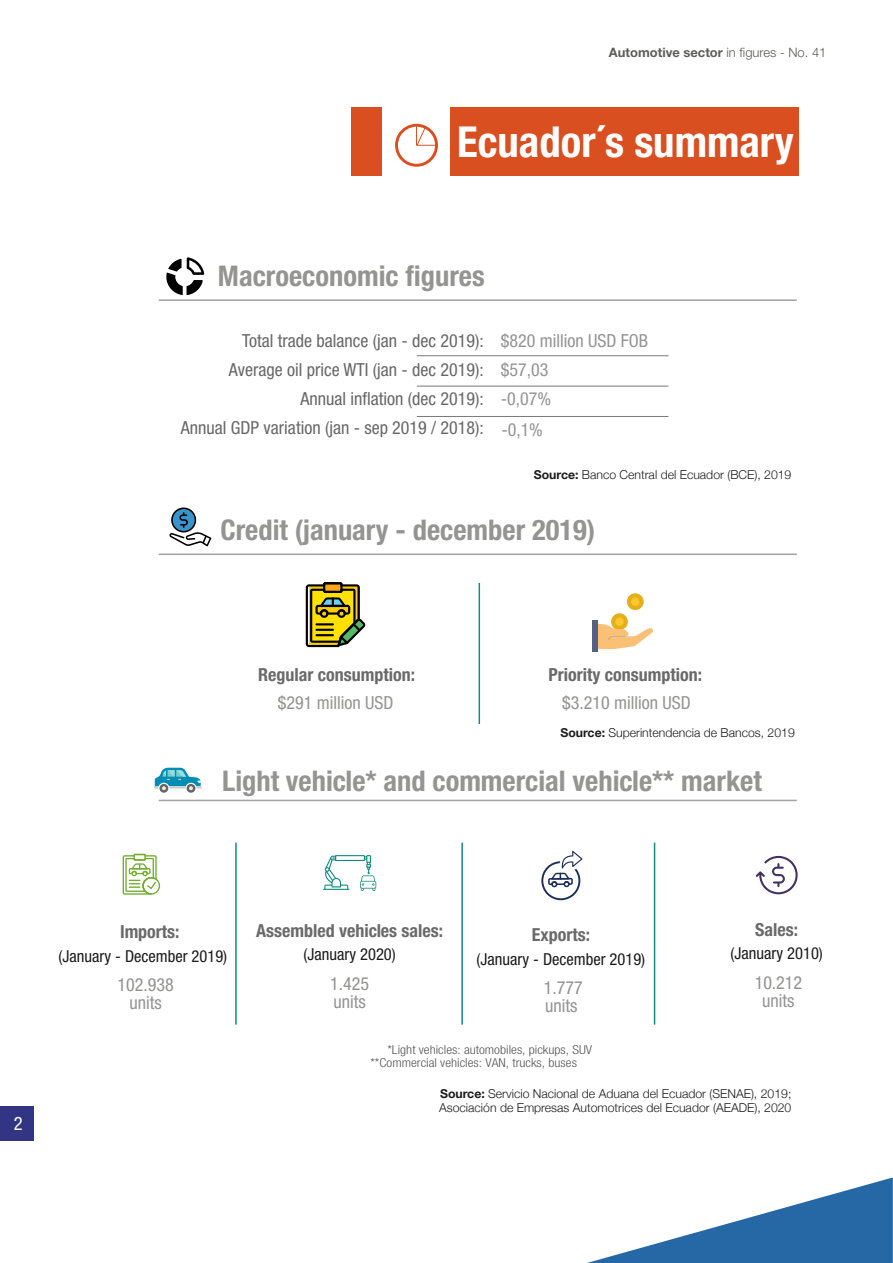
<style>
.page{position:relative;width:893px;height:1263px;background:#fff}
.page>*{position:absolute;margin:0;border:0;box-sizing:border-box;transform-origin:0 0}
.t1{font:700 condensed 42.75px "Helvetica Neue LT Std";color:#fff}
.t2{font:700 condensed 28.5px "Helvetica Neue LT Std";color:#949493}
.t3{font:condensed 18.6px "Helvetica Neue LT Std";color:#fff}
.t4{font:condensed 18px/29.2px "Helvetica Neue LT Std";color:#686868;text-align:right}
.t5{font:700 condensed 18px "Helvetica Neue LT Std";color:#6b6a6a}
.t6{font:condensed 18px/29.2px "Helvetica Neue LT Std";color:#949494}
.t7{font:condensed 18px "Helvetica Neue LT Std";color:#949493}
.t8{font:condensed 18px "Helvetica Neue LT Std";color:#919190}
.t9{font:condensed 16.5px "Helvetica Neue LT Std";color:#1d1c1c}
.t10{font:700 13.05px "Helvetica Neue LT Std";color:#5c5c5a}
.t11{font:300 12.3px/13.6px "Helvetica Neue";color:#1d1c1c}
.t12{font:300 condensed 12.3px/13.8px "Helvetica Neue LT Std";color:#5a5959;scale:1.11 1}
.s1{font-weight:300}
.s2{font-weight:700}
.s3{color:#919190}
</style>
<div class="page">
<div style="left:1px;top:1106px;width:33px;height:34px;background:#313583"></div>
<svg style="left:587px;top:1177px;width:306px;height:86px"></svg>
<div style="left:351px;top:107px;width:31px;height:69px;background:#da4f20"></div>
<div style="left:450px;top:107px;width:348px;height:69px;background:#da4f20"></div>
<svg style="left:395px;top:124px;width:43px;height:43px"></svg>
<hr style="left:159px;top:299px;width:638px;height:2px;background:#a3a2a3">
<hr style="left:417px;top:355px;width:251px;height:1px;background:#7b7979">
<hr style="left:417px;top:386px;width:251px;height:1px;background:#7b7979">
<hr style="left:417px;top:416px;width:251px;height:1px;background:#7b7979">
<hr style="left:159px;top:553px;width:638px;height:2px;background:#a3a2a3">
<hr style="left:159px;top:800px;width:638px;height:1px;background:#a3a2a3">
<hr style="left:479px;top:583px;width:1px;height:141px;background:#138c81">
<svg style="left:169px;top:507px;width:42px;height:39px"></svg>
<svg style="left:166px;top:257px;width:38px;height:38px"></svg>
<svg style="left:154px;top:768px;width:48px;height:25px"></svg>
<svg style="left:306px;top:582px;width:59px;height:65px;background:#9b9030"></svg>
<div style="left:627px;top:593px;width:17px;height:17px;background:#e4af18;border-radius:50%"></div>
<svg style="left:597px;top:613px;width:56px;height:36px"></svg>
<div style="left:615px;top:617px;width:9px;height:9px;background:#fcc62d;border-radius:50%"></div>
<div style="left:631px;top:597px;width:8px;height:9px;background:#fcc62d;border-radius:50%"></div>
<div style="left:592px;top:621px;width:5px;height:31px;background:#556180"></div>
<hr style="left:235px;top:842px;width:2px;height:182px;background:#138c81">
<hr style="left:461px;top:842px;width:2px;height:182px;background:#138c81">
<hr style="left:654px;top:842px;width:1px;height:182px;background:#138c81">
<svg style="left:123px;top:854px;width:37px;height:41px"></svg>
<svg style="left:323px;top:855px;width:53px;height:36px"></svg>
<svg style="left:756px;top:856px;width:42px;height:38px"></svg>
<svg style="left:541px;top:851px;width:41px;height:49px"></svg>
<p class="t10" style="left:609px;top:44px;width:219px">Automotive sector <span class="s1">in figures - No. 41</span></p>
<h1 class="t1" style="left:457px;top:116px;width:338px">Ecuador´s summary</h1>
<h2 class="t2" style="left:218px;top:258px;width:268px">Macroeconomic figures</h2>
<h3 class="t4" style="left:181px;top:326px;width:304px">Total trade balance (jan - dec 2019):<br>Average oil price WTI (jan - dec 2019):<br>Annual inflation (dec 2019):<br>Annual GDP variation (jan - sep 2019 / 2018):</h3>
<h3 class="t6" style="left:501px;top:326px;width:149px">$820 million USD FOB $57,03<br>-0,07%</h3>
<h3 class="t6" style="left:501px;top:415px;width:43px">-0,1%</h3>
<p class="t11" style="left:534px;top:467px;width:259px"><span class="s2">Source:</span> Banco Central del Ecuador (BCE), 2019</p>
<h2 class="t2" style="left:220px;top:512px;width:376px">Credit (january - december 2019)</h2>
<h3 class="t5" style="left:258px;top:664px;width:158px">Regular consumption:</h3>
<h3 class="t5" style="left:548px;top:664px;width:155px">Priority consumption:</h3>
<h3 class="t7" style="left:278px;top:692px;width:117px"><span class="s3">$291</span> million USD</h3>
<h3 class="t7" style="left:562px;top:692px;width:130px"><span class="s3">$3.210</span> million USD</h3>
<p class="t11" style="left:560px;top:725px;width:236px"><span class="s2">Source:</span> Superintendencia de Bancos, 2019</p>
<h2 class="t2" style="left:222px;top:763px;width:541px">Light vehicle* and commercial vehicle** market</h2>
<h3 class="t3" style="left:14px;top:1113px;width:10px">2</h3>
<h3 class="t5" style="left:120px;top:921px;width:61px">Imports:</h3>
<h3 class="t9" style="left:58px;top:946px;width:170px">(January - December 2019)</h3>
<h3 class="t8" style="left:118px;top:974px;width:58px">102.938</h3>
<h3 class="t6" style="left:129px;top:988px;width:34px">units</h3>
<h3 class="t5" style="left:256px;top:920px;width:189px">Assembled vehicles sales:</h3>
<h3 class="t9" style="left:303px;top:945px;width:94px">(January 2020)</h3>
<h3 class="t5" style="left:532px;top:924px;width:60px">Exports:</h3>
<h3 class="t9" style="left:476px;top:949px;width:170px">(January - December 2019)</h3>
<h3 class="t5" style="left:755px;top:919px;width:44px">Sales:</h3>
<h3 class="t9" style="left:730px;top:944px;width:94px">(January 2010)</h3>
<h3 class="t8" style="left:330px;top:973px;width:40px">1.425</h3>
<h3 class="t6" style="left:333px;top:987px;width:34px">units</h3>
<h3 class="t8" style="left:544px;top:977px;width:40px">1.777</h3>
<h3 class="t6" style="left:545px;top:991px;width:34px">units</h3>
<h3 class="t8" style="left:755px;top:972px;width:49px">10.212</h3>
<h3 class="t6" style="left:762px;top:986px;width:34px">units</h3>
<p class="t12" style="left:370px;top:1042px;width:201px;text-indent:17px">*Light vehicles: automobiles, pickups, SUV **Commercial vehicles: VAN, trucks, buses</p>
<p class="t11" style="left:439px;top:1086px;width:354px"><span class="s2">Source:</span> Servicio Nacional de Aduana del Ecuador (SENAE), 2019;<br>Asociación de Empresas Automotrices del Ecuador (AEADE), 2020</p>
</div>
